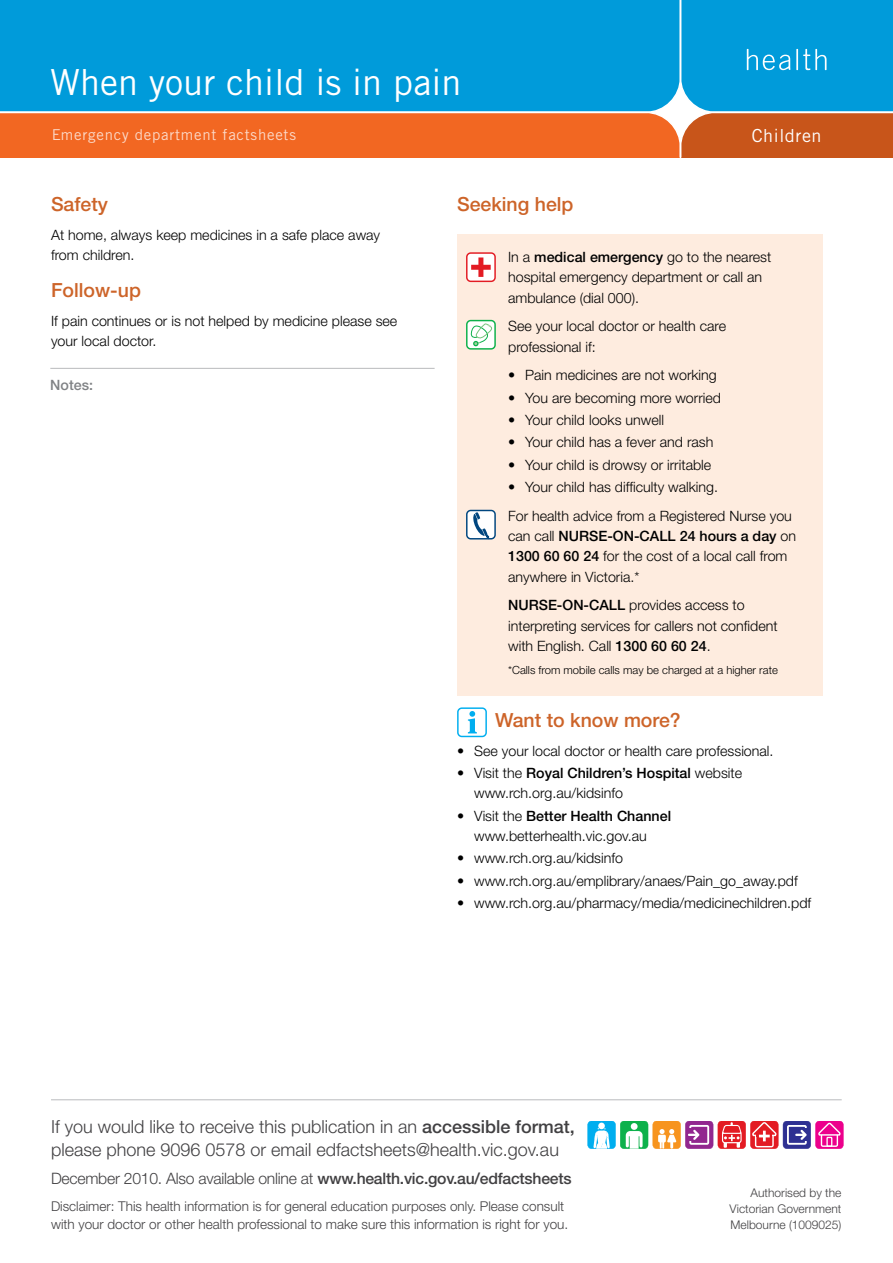
<style>
.page{position:relative;width:893px;height:1263px;background:#fff}
.page>*{position:absolute;margin:0;border:0;box-sizing:border-box;transform-origin:0 0}
.t1{font:36px "Trade Gothic LT";color:#fff}
.t2{font:500 19.5px "Helvetica Neue LT";color:#cd6429}
.t3{font:300 18px/22.5px "Helvetica Neue LT";color:#414042}
.t4{font:18px "Trade Gothic LT";letter-spacing:.03em;color:#fff}
.t5{font:300 15.75px "Helvetica Neue LT";letter-spacing:-.015em;color:#414042}
.t6{font:15px "Trade Gothic LT";letter-spacing:.05em;color:#fff}
.t7{font:300 14.25px/20.2px "Helvetica Neue LT";color:#000}
.t8{font:500 14.25px "Helvetica Neue LT";color:#808285}
.t9{font:300 13.5px/18px "Helvetica Neue LT";color:#414042}
.t10{font:300 12px/15.8px "Helvetica Neue LT";color:#414042;text-align:justify}
.t11{font:300 11.25px "Helvetica Neue LT";color:#000}
.s1{font-weight:500}
</style>
<div class="page">
<div style="left:457px;top:234px;width:366px;height:462px;background:#feecdf"></div>
<svg style="left:466px;top:510px;width:30px;height:29px"></svg>
<svg style="left:457px;top:707px;width:30px;height:30px"></svg>
<svg style="left:466px;top:252px;width:30px;height:30px"></svg>
<svg style="left:466px;top:320px;width:30px;height:30px"></svg>
<hr style="left:51px;top:1099px;width:791px;height:1px;background:#bcbec0">
<svg style="left:587px;top:1121px;width:256px;height:28px"></svg>
<svg style="left:0;top:0;width:893px;height:158px;background:#478da6"></svg>
<hr style="left:796px;top:49px;width:2px;height:21px;background:#fff">
<svg style="left:747px;top:49px;width:43px;height:21px"></svg>
<svg style="left:803px;top:49px;width:23px;height:21px"></svg>
<hr style="left:50px;top:368px;width:385px;height:1px;background:#bcbec0">
<h1 class="t1" style="left:50px;top:60px;width:413px">When your child is in pain</h1>
<p class="t6" style="left:51px;top:126px;width:246px">Emergency department factsheets</p>
<p class="t4" style="left:752px;top:124px;width:71px">Children</p>
<h2 class="t2" style="left:51px;top:192px;width:59px">Safety</h2>
<p class="t7" style="left:51px;top:224px;width:331px">At home, always keep medicines in a safe place away from children.</p>
<h2 class="t2" style="left:51px;top:278px;width:91px">Follow-up</h2>
<p class="t7" style="left:51px;top:310px;width:348px">If pain continues or is not helped by medicine please see your local doctor.</p>
<p class="t8" style="left:50px;top:377px;width:44px">Notes:</p>
<h2 class="t2" style="left:457px;top:192px;width:118px">Seeking help</h2>
<p class="t7" style="left:508px;top:247px;width:265px">In a <span class="s1">medical emergency</span> go to the nearest hospital emergency department or call an ambulance (dial 000).</p>
<p class="t7" style="left:508px;top:316px;width:220px">See your local doctor or health care professional if:</p>
<p class="t7" style="left:508px;top:365px;width:210px">• Pain medicines are not working</p>
<p class="t7" style="left:508px;top:387px;width:214px">• You are becoming more worried</p>
<p class="t7" style="left:508px;top:410px;width:157px">• Your child looks unwell</p>
<p class="t7" style="left:508px;top:432px;width:207px">• Your child has a fever and rash</p>
<p class="t7" style="left:508px;top:454px;width:205px">• Your child is drowsy or irritable</p>
<p class="t7" style="left:508px;top:472px;width:285px;line-height:28.8px">• Your child has difficulty walking.<br>For health advice from a Registered Nurse you</p>
<p class="t7" style="left:508px;top:526px;width:290px">can call <span class="s1">NURSE-ON-CALL 24 hours a day</span> on<br><span class="s1">1300 60 60 24</span> for the cost of a local call from anywhere in Victoria.*</p>
<p class="t7" style="left:508px;top:595px;width:271px"><span class="s1">NURSE-ON-CALL</span> provides access to interpreting services for callers not confident with English. Call <span class="s1">1300 60 60 24</span>.</p>
<p class="t11" style="left:508px;top:664px;width:271px">*Calls from mobile calls may be charged at a higher rate</p>
<h2 class="t2" style="left:495px;top:708px;width:187px">Want to know more?</h2>
<p class="t7" style="left:457px;top:740px;width:318px">• See your local doctor or health care professional.</p>
<p class="t7" style="left:474px;top:763px;width:270px;text-indent:-17px">• Visit the <span class="s1">Royal Children’s Hospital</span> website www.rch.org.au/kidsinfo</p>
<p class="t7" style="left:457px;top:805px;width:215px;text-align:center">• Visit the <span class="s1">Better Health Channel </span>www.betterhealth.vic.gov.au</p>
<p class="t7" style="left:457px;top:848px;width:167px">• www.rch.org.au/kidsinfo</p>
<p class="t7" style="left:457px;top:870px;width:342px">• www.rch.org.au/emplibrary/anaes/Pain_go_away.pdf</p>
<p class="t7" style="left:457px;top:893px;width:356px">• www.rch.org.au/pharmacy/media/medicinechildren.pdf</p>
<p class="t3" style="left:51px;top:1115px;width:525px">If you would like to receive this publication in an <span class="s1">accessible format, </span>please phone 9096 0578 or email edfactsheets@health.vic.gov.au</p>
<p class="t5" style="left:51px;top:1169px;width:522px">December 2010. Also available online at <span class="s1">www.health.vic.gov.au/edfactsheets</span></p>
<p class="t9" style="left:51px;top:1197px;width:519px">Disclaimer: This health information is for general education purposes only. Please consult with your doctor or other health professional to make sure this information is right for you.</p>
<p class="t10" style="left:730px;top:1185px;width:113px;text-indent:21px">Authorised by the Victorian Government Melbourne (1009025)</p>
</div>
